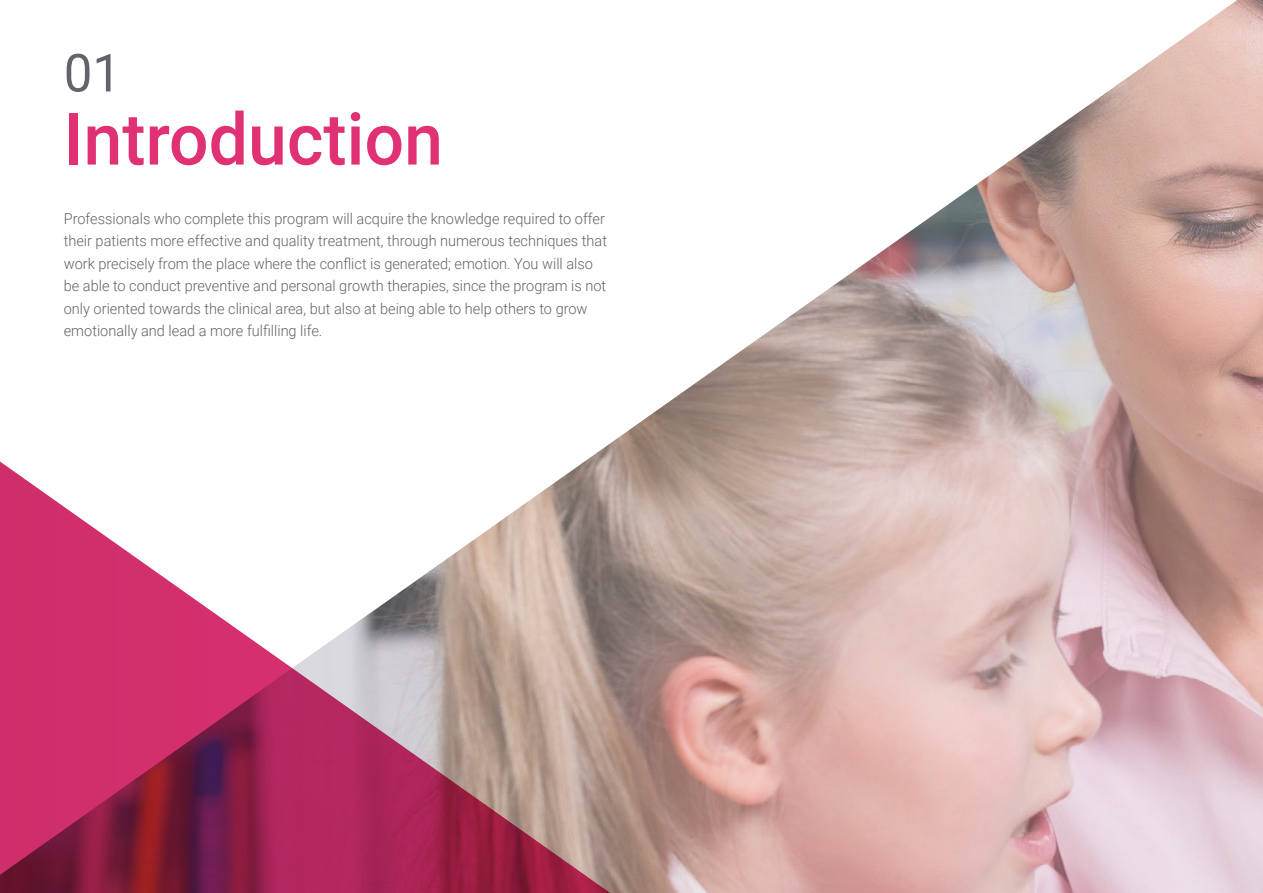
<style>
.page{position:relative;width:1263px;height:893px;background:#fff}
.page>*{position:absolute;margin:0;border:0;box-sizing:border-box;transform-origin:0 0}
.t1{font:500 72px "Roboto";color:#df3174}
.t2{font:52.5px "Roboto";color:#61646a}
.t3{font:300 15px/22.5px "Roboto";color:#61646a}
</style>
<div class="page">
<img style="left:606px;top:0;width:657px;height:893px">
<svg style="left:0;top:446px;width:640px;height:447px"></svg>
<h2 class="t2" style="left:64px;top:36px;width:59px">01</h2>
<h1 class="t1" style="left:64px;top:89px;width:381px">Introduction</h1>
<p class="t3" style="left:64px;top:207px;width:545px">Professionals who complete this program will acquire the knowledge required to offer their patients more effective and quality treatment, through numerous techniques that work precisely from the place where the conflict is generated; emotion. You will also be able to conduct preventive and personal growth therapies, since the program is not only oriented towards the clinical area, but also at being able to help others to grow emotionally and lead a more fulfilling life.</p>
</div>
